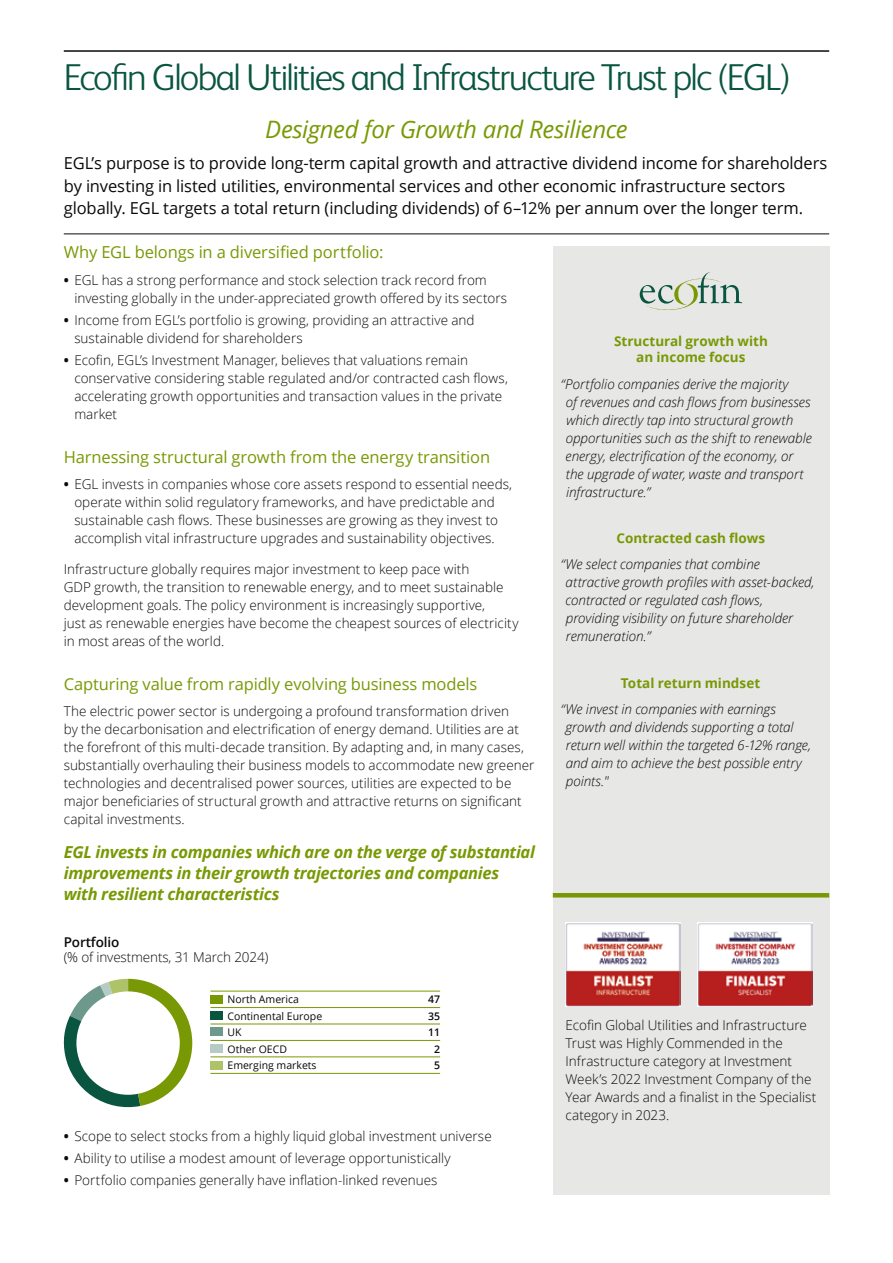
<style>
.page{position:relative;width:893px;height:1263px;background:#fff}
.page>*{position:absolute;margin:0;border:0;box-sizing:border-box;transform-origin:0 0}
.t1{font:300 37.5px "FS Albert";letter-spacing:-.05em;color:#095540}
.t2{font:italic 24px "Open Sans";letter-spacing:-.015em;color:#789904}
.t3{font:16.5px/22.5px "Open Sans";letter-spacing:-.01em;color:#0a0a0a}
.t4{font:16.5px "Open Sans";letter-spacing:-.01em;color:#789904}
.t5{font:italic 700 16.5px/21px "Open Sans";letter-spacing:-.015em;color:#789904}
.t6{font:300 13.5px/18px "Open Sans";color:#0a0a0a}
.t7{font:italic 300 13.5px/18px "Open Sans";letter-spacing:-.005em;color:#0a0a0a}
.t8{font:700 13.5px/16.5px "Open Sans";color:#789904;text-align:center}
.t9{font:600 13.5px "Open Sans";letter-spacing:-.01em;color:#0a0a0a}
.t10{font:10.5px "Open Sans";color:#0a0a0a}
.t11{font:600 10.5px "Open Sans";color:#0a0a0a}
.s1{font-weight:700}
</style>
<div class="page">
<div style="left:553px;top:247px;width:276px;height:948px;background:#e7e7e6"></div>
<hr style="left:553px;top:893px;width:276px;height:4px;background:#789904">
<svg style="left:640px;top:272px;width:102px;height:38px"></svg>
<svg style="left:64px;top:979px;width:128px;height:129px"></svg>
<div style="left:76px;top:991px;width:104px;height:104px;background:#fff;border-radius:50%"></div>
<div style="left:210px;top:1028px;width:13px;height:8px;background:#6c998c"></div>
<div style="left:210px;top:1044px;width:13px;height:9px;background:#b5ccc6"></div>
<div style="left:210px;top:1061px;width:13px;height:8px;background:#aec268"></div>
<hr style="left:210px;top:1007px;width:230px;height:1px;background:#789904">
<hr style="left:210px;top:991px;width:230px;height:1px;background:#789904">
<hr style="left:210px;top:1040px;width:230px;height:1px;background:#789904">
<hr style="left:210px;top:1024px;width:230px;height:1px;background:#789904">
<hr style="left:210px;top:1056px;width:230px;height:1px;background:#789904">
<hr style="left:210px;top:1073px;width:230px;height:1px;background:#789904">
<div style="left:210px;top:1011px;width:13px;height:9px;background:#095540"></div>
<div style="left:210px;top:995px;width:13px;height:8px;background:#789904"></div>
<img style="left:566px;top:923px;width:115px;height:83px">
<img style="left:697px;top:923px;width:115px;height:83px">
<hr style="left:64px;top:50px;width:765px;height:2px;background:#0a0a0a">
<hr style="left:64px;top:233px;width:765px;height:1px;background:#0a0a0a">
<h1 class="t1" style="left:64px;top:52px;width:728px">Ecofin Global Utilities and Infrastructure Trust plc (EGL)</h1>
<h2 class="t2" style="left:265px;top:113px;width:364px">Designed for Growth and Resilience</h2>
<p class="t3" style="left:64px;top:152px;width:765px">EGL’s purpose is to provide long-term capital growth and attractive dividend income for shareholders by investing in listed utilities, environmental services and other economic infrastructure sectors globally. EGL targets a total return (including dividends) of 6–12% per annum over the longer term.</p>
<p class="t4" style="left:64px;top:241px;width:321px">Why EGL belongs in a diversified portfolio:</p>
<p class="t6" style="left:74px;top:271px;width:434px;text-indent:-11px"><span class="s1">•</span> EGL has a strong performance and stock selection track record from investing globally in the under-appreciated growth offered by its sectors</p>
<p class="t6" style="left:74px;top:311px;width:402px;text-indent:-11px"><span class="s1">•</span> Income from EGL’s portfolio is growing, providing an attractive and sustainable dividend for shareholders</p>
<p class="t6" style="left:74px;top:351px;width:435px;text-indent:-11px"><span class="s1">•</span> Ecofin, EGL’s Investment Manager, believes that valuations remain conservative considering stable regulated and/or contracted cash flows, accelerating growth opportunities and transaction values in the private market</p>
<p class="t4" style="left:64px;top:446px;width:428px">Harnessing structural growth from the energy transition</p>
<p class="t6" style="left:64px;top:475px;width:450px;text-align:center"><span class="s1">•</span> EGL invests in companies whose core assets respond to essential needs, operate within solid regulatory frameworks, and have predictable and sustainable cash flows. These businesses are growing as they invest to accomplish vital infrastructure upgrades and sustainability objectives.</p>
<p class="t6" style="left:64px;top:560px;width:456px">Infrastructure globally requires major investment to keep pace with<br>GDP growth, the transition to renewable energy, and to meet sustainable development goals. The policy environment is increasingly supportive,<br>just as renewable energies have become the cheapest sources of electricity in most areas of the world.</p>
<p class="t4" style="left:64px;top:672px;width:415px">Capturing value from rapidly evolving business models</p>
<p class="t6" style="left:64px;top:702px;width:472px">The electric power sector is undergoing a profound transformation driven<br>by the decarbonisation and electrification of energy demand. Utilities are at the forefront of this multi-decade transition. By adapting and, in many cases, substantially overhauling their business models to accommodate new greener technologies and decentralised power sources, utilities are expected to be major beneficiaries of structural growth and attractive returns on significant capital investments.</p>
<p class="t5" style="left:64px;top:841px;width:473px">EGL invests in companies which are on the verge of substantial improvements in their growth trajectories and companies with resilient characteristics</p>
<p class="t8" style="left:614px;top:332px;width:155px">Structural growth with an income focus</p>
<p class="t7" style="left:566px;top:374px;width:248px;text-indent:-5px">“Portfolio companies derive the majority<br>of revenues and cash flows from businesses which directly tap into structural growth opportunities such as the shift to renewable energy, electrification of the economy, or the upgrade of water, waste and transport infrastructure.”</p>
<p class="t8" style="left:616px;top:529px;width:150px">Contracted cash flows</p>
<p class="t7" style="left:566px;top:555px;width:250px;text-indent:-5px">“We select companies that combine attractive growth profiles with asset-backed, contracted or regulated cash flows, providing visibility on future shareholder remuneration.”</p>
<p class="t8" style="left:621px;top:674px;width:141px">Total return mindset</p>
<p class="t7" style="left:565px;top:700px;width:247px;text-indent:-5px">“We invest in companies with earnings growth and dividends supporting a total return well within the targeted 6-12% range, and aim to achieve the best possible entry points."</p>
<p class="t9" style="left:64px;top:932px;width:57px">Portfolio</p>
<p class="t6" style="left:64px;top:947px;width:206px">(% of investments, 31 March 2024)</p>
<p class="t10" style="left:227px;top:992px;width:73px">North America</p>
<p class="t11" style="left:428px;top:992px;width:13px">47</p>
<p class="t10" style="left:227px;top:1008px;width:96px">Continental Europe</p>
<p class="t11" style="left:428px;top:1008px;width:13px">35</p>
<p class="t10" style="left:227px;top:1025px;width:16px">UK</p>
<p class="t11" style="left:428px;top:1025px;width:13px">11</p>
<p class="t10" style="left:227px;top:1041px;width:61px">Other OECD</p>
<p class="t11" style="left:434px;top:1041px;width:7px">2</p>
<p class="t10" style="left:227px;top:1058px;width:91px">Emerging markets</p>
<p class="t11" style="left:434px;top:1058px;width:7px">5</p>
<p class="t6" style="left:64px;top:1126px;width:429px"><span class="s1">•</span> Scope to select stocks from a highly liquid global investment universe</p>
<p class="t6" style="left:64px;top:1149px;width:388px"><span class="s1">•</span> Ability to utilise a modest amount of leverage opportunistically</p>
<p class="t6" style="left:64px;top:1171px;width:375px"><span class="s1">•</span> Portfolio companies generally have inflation-linked revenues</p>
<p class="t6" style="left:566px;top:1016px;width:252px">Ecofin Global Utilities and Infrastructure Trust was Highly Commended in the Infrastructure category at Investment Week’s 2022 Investment Company of the Year Awards and a finalist in the Specialist category in 2023.</p>
</div>
